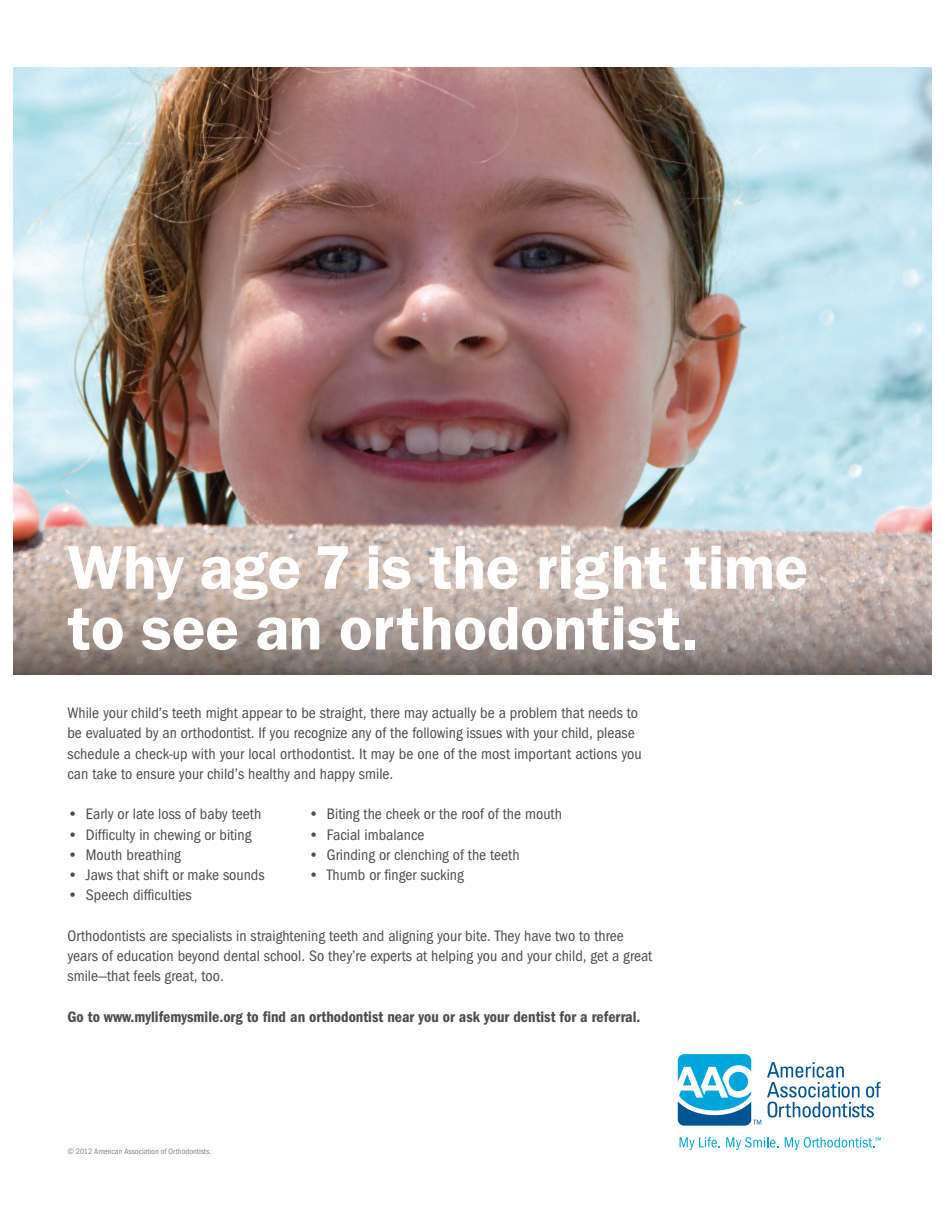
<style>
.page{position:relative;width:945px;height:1215px;background:#fff}
.page>*{position:absolute;margin:0;border:0;box-sizing:border-box;transform-origin:0 0}
.t1{font:600 61.8px/60.8px "Franklin Gothic";color:#fff}
.t2{font:condensed 15.75px/20.2px "Franklin Gothic";color:#4b4c4d}
.t3{font:15.75px "ITC Franklin Gothic Std Dm Cd";color:#4b4c4d}
.t4{font:condensed 8.25px "Franklin Gothic";color:#808285}
</style>
<div class="page">
<img style="left:14px;top:68px;width:918px;height:494px">
<svg style="left:14px;top:562px;width:918px;height:113px;background:#ab9d96"></svg>
<svg style="left:767px;top:1062px;width:114px;height:56px"></svg>
<svg style="left:678px;top:1054px;width:83px;height:72px"></svg>
<svg style="left:680px;top:1137px;width:40px;height:13px"></svg>
<svg style="left:726px;top:1137px;width:53px;height:13px"></svg>
<svg style="left:785px;top:1137px;width:96px;height:13px"></svg>
<h1 class="t1" style="left:68px;top:537px;width:742px">Why age 7 is the right time to see an orthodontist.</h1>
<p class="t2" style="left:68px;top:703px;width:576px">While your child’s teeth might appear to be straight, there may actually be a problem that needs to be evaluated by an orthodontist. If you recognize any of the following issues with your child, please schedule a check-up with your local orthodontist. It may be one of the most important actions you can take to ensure your child’s healthy and happy smile.</p>
<p class="t2" style="left:68px;top:804px;width:195px">• Early or late loss of baby teeth</p>
<p class="t2" style="left:68px;top:824px;width:185px">• Difficulty in chewing or biting</p>
<p class="t2" style="left:68px;top:845px;width:115px">• Mouth breathing</p>
<p class="t2" style="left:68px;top:865px;width:199px">• Jaws that shift or make sounds</p>
<p class="t2" style="left:68px;top:885px;width:126px">• Speech difficulties</p>
<p class="t2" style="left:68px;top:926px;width:586px">Orthodontists are specialists in straightening teeth and aligning your bite. They have two to three years of education beyond dental school. So they’re experts at helping you and your child, get a great smile—that feels great, too.</p>
<p class="t3" style="left:68px;top:1008px;width:575px">Go to www.mylifemysmile.org to find an orthodontist near you or ask your dentist for a referral.</p>
<p class="t2" style="left:308px;top:804px;width:255px">• Biting the cheek or the roof of the mouth</p>
<p class="t2" style="left:308px;top:824px;width:118px">• Facial imbalance</p>
<p class="t2" style="left:308px;top:845px;width:213px">• Grinding or clenching of the teeth</p>
<p class="t2" style="left:308px;top:865px;width:157px">• Thumb or finger sucking</p>
<p class="t4" style="left:68px;top:1146px;width:145px">© 2012 American Association of Orthodontists.</p>
</div>
